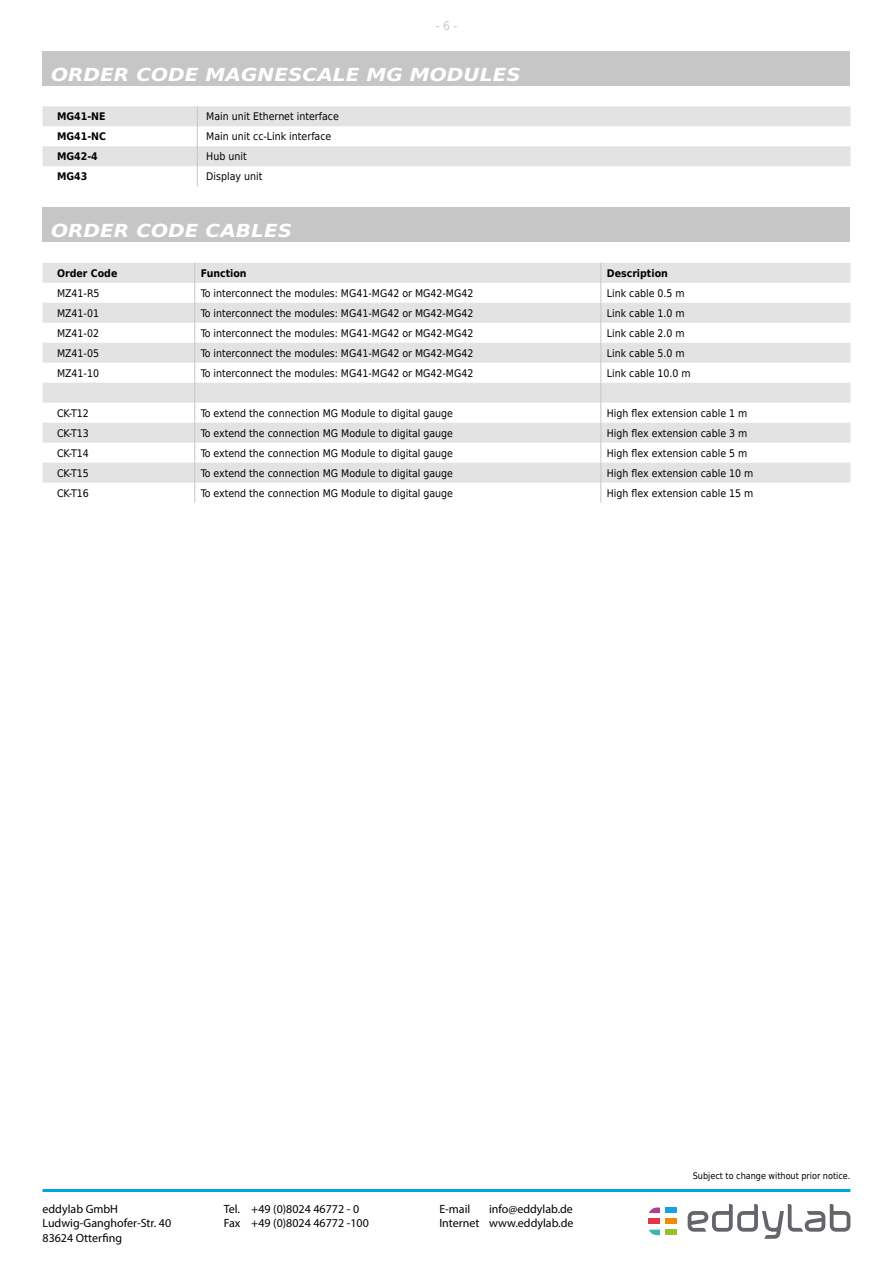
<style>
.page{position:relative;width:893px;height:1263px;background:#fff}
.page>*{position:absolute;margin:0;border:0;box-sizing:border-box;transform-origin:0 0}
.t1{font:italic 700 18px "DejaVu Sans Condensed";color:#fff;scale:1.24 1}
.t2{font:12px/14.4px "Myriad Pro";color:#000}
.t3{font:12px "DejaVu Sans Condensed";color:#c6c6c6}
.t4{font:10.5px "DejaVu Sans Condensed";color:#000}
.t5{font:700 10.5px "DejaVu Sans Condensed";color:#000}
.t6{font:9px "DejaVu Sans Condensed";color:#000}
</style>
<div class="page">
<div style="left:665px;top:1218px;width:12px;height:6px;background:#ef8c07"></div>
<div style="left:649px;top:1218px;width:11px;height:6px;background:#e63741"></div>
<div style="left:665px;top:1207px;width:12px;height:6px;background:#16a4df"></div>
<svg style="left:649px;top:1207px;width:11px;height:6px"></svg>
<div style="left:665px;top:1229px;width:12px;height:6px;background:#96c223"></div>
<svg style="left:649px;top:1229px;width:11px;height:6px"></svg>
<svg style="left:688px;top:1204px;width:162px;height:35px"></svg>
<hr style="left:43px;top:1189px;width:807px;height:3px;background:#00a5df">
<svg style="left:43px;top:106px;width:807px;height:60px;fill:#e3e3e3"></svg>
<svg style="left:197px;top:106px;width:1px;height:80px"></svg>
<div style="left:43px;top:207px;width:807px;height:35px;background:#c6c6c6"></div>
<svg style="left:43px;top:263px;width:807px;height:220px;fill:#e3e3e3"></svg>
<svg style="left:194px;top:263px;width:1px;height:240px"></svg>
<svg style="left:601px;top:263px;width:1px;height:240px"></svg>
<div style="left:43px;top:51px;width:807px;height:34px;background:#c6c6c6"></div>
<p class="t3" style="left:436px;top:16px;width:23px">- 6 -</p>
<p class="t1" style="left:51px;top:60px;width:380px">ORDER CODE MAGNESCALE MG MODULES</p>
<p class="t5" style="left:57px;top:108px;width:50px">MG41-NE</p>
<p class="t4" style="left:206px;top:107px;width:134px">Main unit Ethernet interface</p>
<p class="t5" style="left:57px;top:128px;width:51px">MG41-NC</p>
<p class="t4" style="left:206px;top:127px;width:127px">Main unit cc-Link interface</p>
<p class="t5" style="left:57px;top:148px;width:42px">MG42-4</p>
<p class="t4" style="left:206px;top:147px;width:42px">Hub unit</p>
<p class="t5" style="left:57px;top:168px;width:32px">MG43</p>
<p class="t4" style="left:206px;top:167px;width:58px">Display unit</p>
<p class="t1" style="left:51px;top:217px;width:196px">ORDER CODE CABLES</p>
<p class="t5" style="left:57px;top:264px;width:62px">Order Code</p>
<p class="t5" style="left:201px;top:264px;width:47px">Function</p>
<p class="t5" style="left:607px;top:264px;width:63px">Description</p>
<p class="t4" style="left:57px;top:284px;width:44px">MZ41-R5</p>
<p class="t4" style="left:201px;top:284px;width:274px">To interconnect the modules: MG41-MG42 or MG42-MG42</p>
<p class="t4" style="left:607px;top:284px;width:79px">Link cable 0.5 m</p>
<p class="t4" style="left:57px;top:304px;width:44px">MZ41-01</p>
<p class="t4" style="left:201px;top:304px;width:274px">To interconnect the modules: MG41-MG42 or MG42-MG42</p>
<p class="t4" style="left:607px;top:304px;width:79px">Link cable 1.0 m</p>
<p class="t4" style="left:57px;top:324px;width:44px">MZ41-02</p>
<p class="t4" style="left:201px;top:324px;width:274px">To interconnect the modules: MG41-MG42 or MG42-MG42</p>
<p class="t4" style="left:607px;top:324px;width:79px">Link cable 2.0 m</p>
<p class="t4" style="left:57px;top:344px;width:44px">MZ41-05</p>
<p class="t4" style="left:201px;top:344px;width:274px">To interconnect the modules: MG41-MG42 or MG42-MG42</p>
<p class="t4" style="left:607px;top:344px;width:79px">Link cable 5.0 m</p>
<p class="t4" style="left:57px;top:364px;width:44px">MZ41-10</p>
<p class="t4" style="left:201px;top:364px;width:274px">To interconnect the modules: MG41-MG42 or MG42-MG42</p>
<p class="t4" style="left:607px;top:364px;width:85px">Link cable 10.0 m</p>
<p class="t4" style="left:57px;top:404px;width:33px">CK-T12</p>
<p class="t4" style="left:201px;top:404px;width:254px">To extend the connection MG Module to digital gauge</p>
<p class="t4" style="left:607px;top:404px;width:142px">High flex extension cable 1 m</p>
<p class="t4" style="left:57px;top:424px;width:33px">CK-T13</p>
<p class="t4" style="left:201px;top:424px;width:254px">To extend the connection MG Module to digital gauge</p>
<p class="t4" style="left:607px;top:424px;width:142px">High flex extension cable 3 m</p>
<p class="t4" style="left:57px;top:444px;width:33px">CK-T14</p>
<p class="t4" style="left:201px;top:444px;width:254px">To extend the connection MG Module to digital gauge</p>
<p class="t4" style="left:607px;top:444px;width:142px">High flex extension cable 5 m</p>
<p class="t4" style="left:57px;top:464px;width:33px">CK-T15</p>
<p class="t4" style="left:201px;top:464px;width:254px">To extend the connection MG Module to digital gauge</p>
<p class="t4" style="left:607px;top:464px;width:148px">High flex extension cable 10 m</p>
<p class="t4" style="left:57px;top:484px;width:33px">CK-T16</p>
<p class="t4" style="left:201px;top:484px;width:254px">To extend the connection MG Module to digital gauge</p>
<p class="t4" style="left:607px;top:484px;width:148px">High flex extension cable 15 m</p>
<p class="t2" style="left:43px;top:1201px;width:130px">eddylab GmbH<br>Ludwig-Ganghofer-Str. 40<br>83624 Otterfing</p>
<p class="t2" style="left:224px;top:1201px;width:18px">Tel.<br>Fax</p>
<p class="t2" style="left:251px;top:1201px;width:119px">+49 (0)8024 46772 - 0 +49 (0)8024 46772 -100</p>
<p class="t2" style="left:439px;top:1201px;width:136px;text-align:right">info@eddylab.de<br>Internet www.eddylab.de</p>
<p class="t2" style="left:439px;top:1201px;width:33px">E-mail</p>
<p class="t6" style="left:693px;top:1168px;width:159px">Subject to change without prior notice.</p>
</div>
